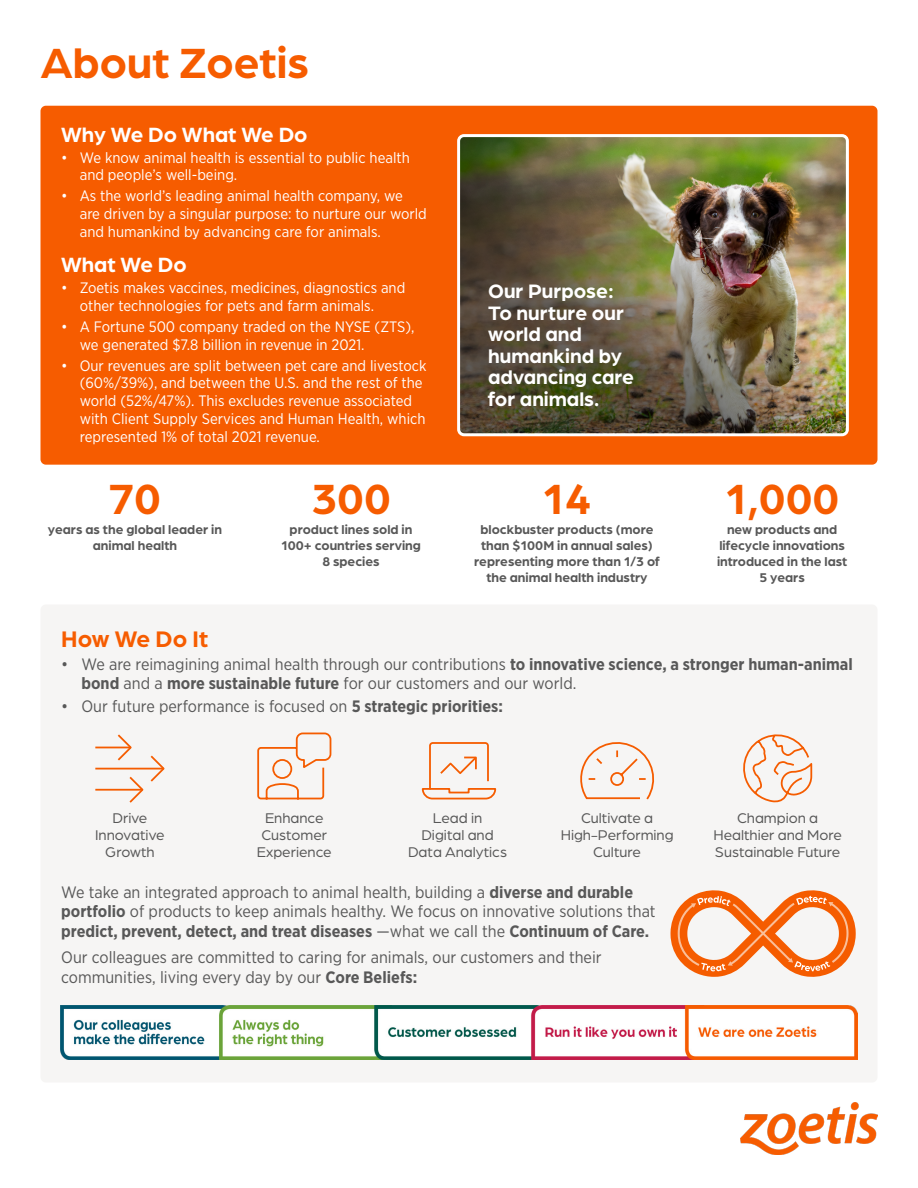
<style>
.page{position:relative;width:918px;height:1188px;background:#fff}
.page>*{position:absolute;margin:0;border:0;box-sizing:border-box;transform-origin:0 0}
.t1{font:700 45px "Arboria";color:#f65c00}
.t2{font:700 24px "Arboria";color:#f65c00}
.t3{font:700 21.9px "Arboria";color:#fff}
.t4{font:700 20.7px/21.6px "Arboria";color:#fff}
.t5{font:16.5px/19.5px "Gotham Narrow";color:#585858}
.t6{font:15.15px/17.9px "Gotham Narrow";color:#fff}
.t7{font:15px/17.2px "Arboria";color:#585858;text-align:center}
.t8{font:700 13.5px/15.8px "Arboria";color:#585858;text-align:center}
.s1{font-weight:700}
</style>
<div class="page">
<div style="left:41px;top:106px;width:837px;height:359px;background:#f65c00;border-radius:5px"></div>
<div style="left:41px;top:604px;width:837px;height:479px;background:#f6f5f4;border-radius:5px"></div>
<img style="left:457px;top:134px;width:392px;height:302px;border-radius:7px">
<div style="left:454px;top:131px;width:398px;height:308px;border:6px solid #fff;border-radius:7px"></div>
<hr style="left:95px;top:768px;width:69px;height:2px;background:#f55c00">
<hr style="left:95px;top:747px;width:36px;height:1px;background:#f55c00">
<hr style="left:95px;top:789px;width:47px;height:2px;background:#f55c00">
<svg style="left:116px;top:734px;width:49px;height:69px"></svg>
<svg style="left:257px;top:732px;width:75px;height:68px"></svg>
<svg style="left:421px;top:742px;width:76px;height:58px"></svg>
<svg style="left:580px;top:742px;width:74px;height:58px"></svg>
<svg style="left:743px;top:734px;width:70px;height:69px"></svg>
<svg style="left:671px;top:890px;width:185px;height:87px"></svg>
<img style="left:61px;top:1006px;width:796px;height:54px">
<img style="left:741px;top:1103px;width:136px;height:51px">
<h1 class="t1" style="left:40px;top:32px;width:270px">About Zoetis</h1>
<h3 class="t3" style="left:61px;top:119px;width:248px">Why We Do What We Do</h3>
<p class="t6" style="left:80px;top:148px;width:332px;text-indent:-19px">• We know animal health is essential to public health and people’s well-being.</p>
<p class="t6" style="left:80px;top:187px;width:349px;text-indent:-19px">• As the world’s leading animal health company, we are driven by a singular purpose: to nurture our world and humankind by advancing care for animals.</p>
<h3 class="t3" style="left:61px;top:250px;width:127px">What We Do</h3>
<p class="t6" style="left:80px;top:279px;width:327px;text-indent:-19px">• Zoetis makes vaccines, medicines, diagnostics and other technologies for pets and farm animals.</p>
<p class="t6" style="left:80px;top:317px;width:336px;text-indent:-19px">• A Fortune 500 company traded on the NYSE (ZTS), we generated $7.8 billion in revenue in 2021.</p>
<p class="t6" style="left:80px;top:356px;width:348px;text-indent:-19px">• Our revenues are split between pet care and livestock (60%/39%), and between the U.S. and the rest of the world (52%/47%). This excludes revenue associated with Client Supply Services and Human Health, which represented 1% of total 2021 revenue.</p>
<h3 class="t4" style="left:488px;top:279px;width:148px">Our Purpose:<br>To nurture our world and humankind by advancing care for animals.</h3>
<h1 class="t1" style="left:311px;top:468px;width:81px">300</h1>
<h1 class="t1" style="left:542px;top:468px;width:51px">14</h1>
<h1 class="t1" style="left:725px;top:468px;width:116px">1,000</h1>
<h1 class="t1" style="left:109px;top:468px;width:54px">70</h1>
<p class="t8" style="left:48px;top:521px;width:176px">years as the global leader in animal health</p>
<p class="t8" style="left:474px;top:521px;width:187px">blockbuster products (more than $100M in annual sales) representing more than 1/3 of the animal health industry</p>
<p class="t8" style="left:281px;top:521px;width:141px">product lines sold in<br>100+ countries serving<br>8 species</p>
<p class="t8" style="left:717px;top:521px;width:132px">new products and lifecycle innovations introduced in the last<br>5 years</p>
<h2 class="t2" style="left:61px;top:622px;width:148px">How We Do It</h2>
<p class="t5" style="left:81px;top:654px;width:773px;text-indent:-20px">• We are reimagining animal health through our contributions <span class="s1">to innovative science, a stronger human-animal bond</span> and a <span class="s1">more sustainable future</span> for our customers and our world.</p>
<p class="t5" style="left:61px;top:696px;width:443px">• Our future performance is focused on <span class="s1">5 strategic priorities:</span></p>
<p class="t7" style="left:95px;top:809px;width:71px">Drive<br>Innovative<br>Growth</p>
<p class="t7" style="left:257px;top:809px;width:76px">Enhance<br>Customer<br>Experience</p>
<p class="t7" style="left:408px;top:809px;width:101px">Lead in<br>Digital and<br>Data Analytics</p>
<p class="t7" style="left:561px;top:809px;width:114px">Cultivate a<br>High-Performing<br>Culture</p>
<p class="t7" style="left:713px;top:809px;width:130px">Champion a<br>Healthier and More<br>Sustainable Future</p>
<p class="t5" style="left:61px;top:882px;width:596px">We take an integrated approach to animal health, building a <span class="s1">diverse and durable portfolio</span> of products to keep animals healthy. We focus on innovative solutions that <span class="s1">predict, prevent, detect, and treat diseases</span> —what we call the <span class="s1">Continuum of Care.</span></p>
<p class="t5" style="left:61px;top:947px;width:542px">Our colleagues are committed to caring for animals, our customers and their communities, living every day by our <span class="s1">Core Beliefs:</span></p>
</div>
